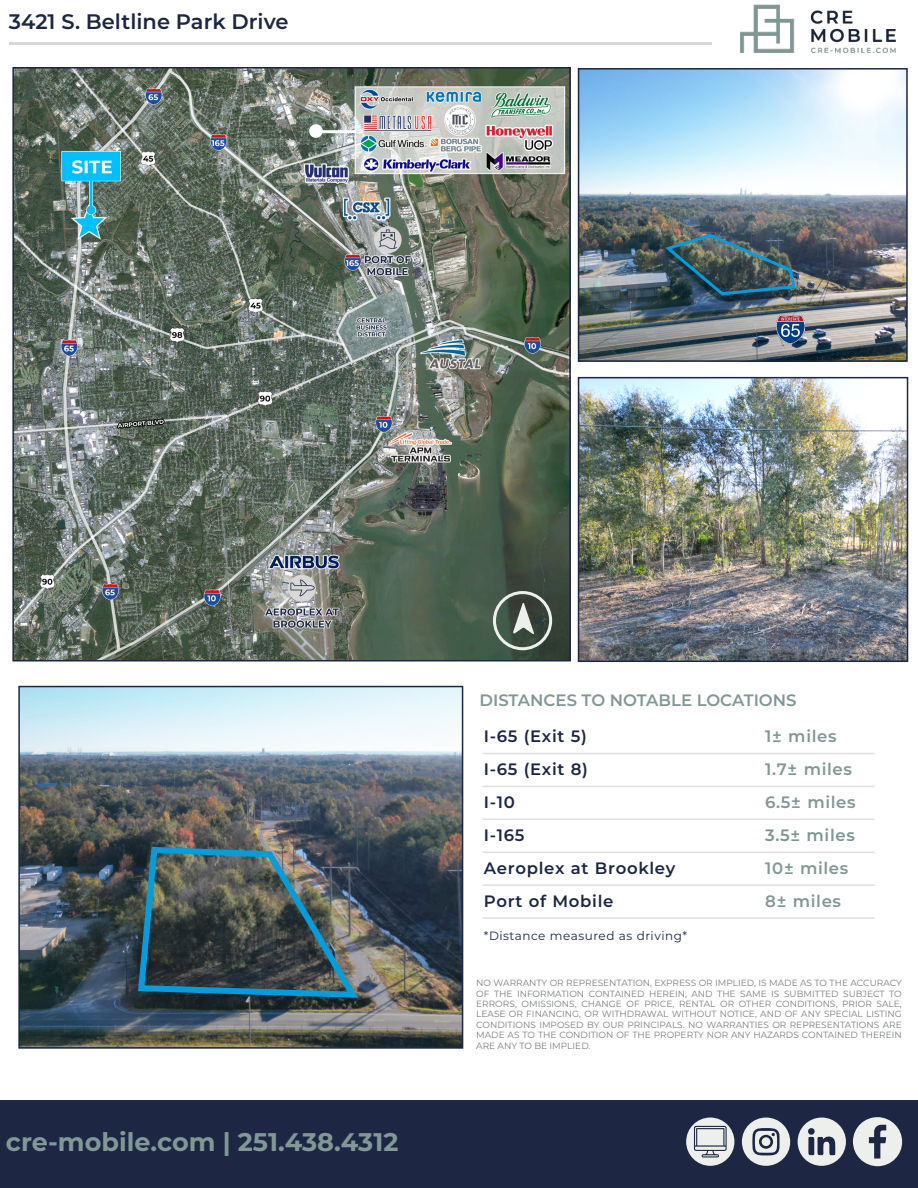
<style>
.page{position:relative;width:918px;height:1188px;background:#fff}
.page>*{position:absolute;margin:0;border:0;box-sizing:border-box;transform-origin:0 0}
.t1{font:700 25.5px "Montserrat";color:#829896}
.t2{font:600 21px "Montserrat";color:#1d2743}
.Subhead{font:600 16.5px "Montserrat";color:#829896}
.Subhead-2{font:600 16.5px "Montserrat";letter-spacing:.04em;color:#1d2743}
.Subhead-3{font:600 16.5px "Montserrat";letter-spacing:.04em;color:#7b9694}
.Subhead-4{font:12px "Montserrat";letter-spacing:.04em;color:#1d2743}
.t3{font:9px/10.5px "Montserrat";color:#7c7e81;text-align:justify}
.s1{color:#829896}
</style>
<div class="page">
<img style="left:21px;top:689px;width:439px;height:357px">
<div style="left:18px;top:686px;width:445px;height:363px;border:2px solid #1d2743"></div>
<img style="left:15px;top:70px;width:553px;height:589px">
<div style="left:12px;top:67px;width:559px;height:595px;border:2px solid #1d2743"></div>
<hr style="left:483px;top:753px;width:392px;height:1px;background:#e0dfdf">
<hr style="left:483px;top:786px;width:392px;height:1px;background:#e0dfdf">
<hr style="left:483px;top:819px;width:392px;height:1px;background:#e0dfdf">
<hr style="left:483px;top:852px;width:392px;height:1px;background:#e0dfdf">
<div style="left:493px;top:591px;width:59px;height:59px;border:3px solid #edefec;border-radius:50%"></div>
<svg style="left:513px;top:603px;width:21px;height:31px"></svg>
<div style="left:0;top:1101px;width:918px;height:87px;background:#1d2743"></div>
<img style="left:740px;top:4px;width:156px;height:49px">
<hr style="left:9px;top:42px;width:703px;height:3px;background:#d9d7d5">
<svg style="left:853px;top:1117px;width:49px;height:49px"></svg>
<svg style="left:798px;top:1118px;width:48px;height:48px"></svg>
<svg style="left:742px;top:1118px;width:48px;height:48px"></svg>
<div style="left:762px;top:1137px;width:8px;height:9px;background:#edefec;border-radius:50%"></div>
<div style="left:686px;top:1118px;width:48px;height:48px;background:#edefec;border-radius:50%"></div>
<svg style="left:694px;top:1126px;width:33px;height:32px"></svg>
<hr style="left:483px;top:884px;width:392px;height:2px;background:#e0dfdf">
<hr style="left:483px;top:917px;width:392px;height:2px;background:#e0dfdf">
<img style="left:135px;top:844px;width:229px;height:157px">
<img style="left:581px;top:380px;width:324px;height:279px">
<div style="left:578px;top:377px;width:330px;height:285px;border:2px solid #1d2743"></div>
<img style="left:581px;top:71px;width:324px;height:288px">
<div style="left:578px;top:68px;width:330px;height:294px;border:2px solid #1d2743"></div>
<img style="left:664px;top:232px;width:133px;height:65px">
<img style="left:777px;top:315px;width:27px;height:28px">
<p class="t2" style="left:9px;top:6px;width:281px">3421 S. Beltline Park Drive</p>
<p class="t1" style="left:6px;top:1124px;width:394px">cre-mobile.com | 251.438.4312</p>
<p class="Subhead" style="left:479px;top:689px;width:319px">DISTANCES TO NOTABLE LOCATIONS</p>
<p class="Subhead-2" style="left:484px;top:724px;width:104px">I-65 (Exit 5)</p>
<p class="Subhead" style="left:765px;top:724px;width:73px">1± miles</p>
<p class="Subhead-2" style="left:484px;top:757px;width:106px">I-65 (Exit 8)</p>
<p class="Subhead" style="left:765px;top:757px;width:88px">1.7± miles</p>
<p class="Subhead-2" style="left:484px;top:790px;width:32px">I-10</p>
<p class="Subhead" style="left:765px;top:790px;width:92px">6.5± miles</p>
<p class="Subhead-2" style="left:484px;top:823px;width:42px">I-165</p>
<p class="Subhead-3" style="left:765px;top:823px;width:91px">3.5<span class="s1">±</span> miles</p>
<p class="Subhead-2" style="left:484px;top:856px;width:193px">Aeroplex at Brookley</p>
<p class="Subhead" style="left:765px;top:856px;width:85px">10± miles</p>
<p class="Subhead-2" style="left:484px;top:889px;width:131px">Port of Mobile</p>
<p class="Subhead" style="left:765px;top:889px;width:77px">8± miles</p>
<p class="Subhead-4" style="left:484px;top:927px;width:205px">*Distance measured as driving*</p>
<p class="t3" style="left:476px;top:977px;width:427px">NO WARRANTY OR REPRESENTATION, EXPRESS OR IMPLIED, IS MADE AS TO THE ACCURACY OF THE INFORMATION CONTAINED HEREIN, AND THE SAME IS SUBMITTED SUBJECT TO ERRORS, OMISSIONS, CHANGE OF PRICE, RENTAL OR OTHER CONDITIONS, PRIOR SALE, LEASE OR FINANCING, OR WITHDRAWAL WITHOUT NOTICE, AND OF ANY SPECIAL LISTING CONDITIONS IMPOSED BY OUR PRINCIPALS. NO WARRANTIES OR REPRESENTATIONS ARE MADE AS TO THE CONDITION OF THE PROPERTY NOR ANY HAZARDS CONTAINED THEREIN ARE ANY TO BE IMPLIED.</p>
</div>
